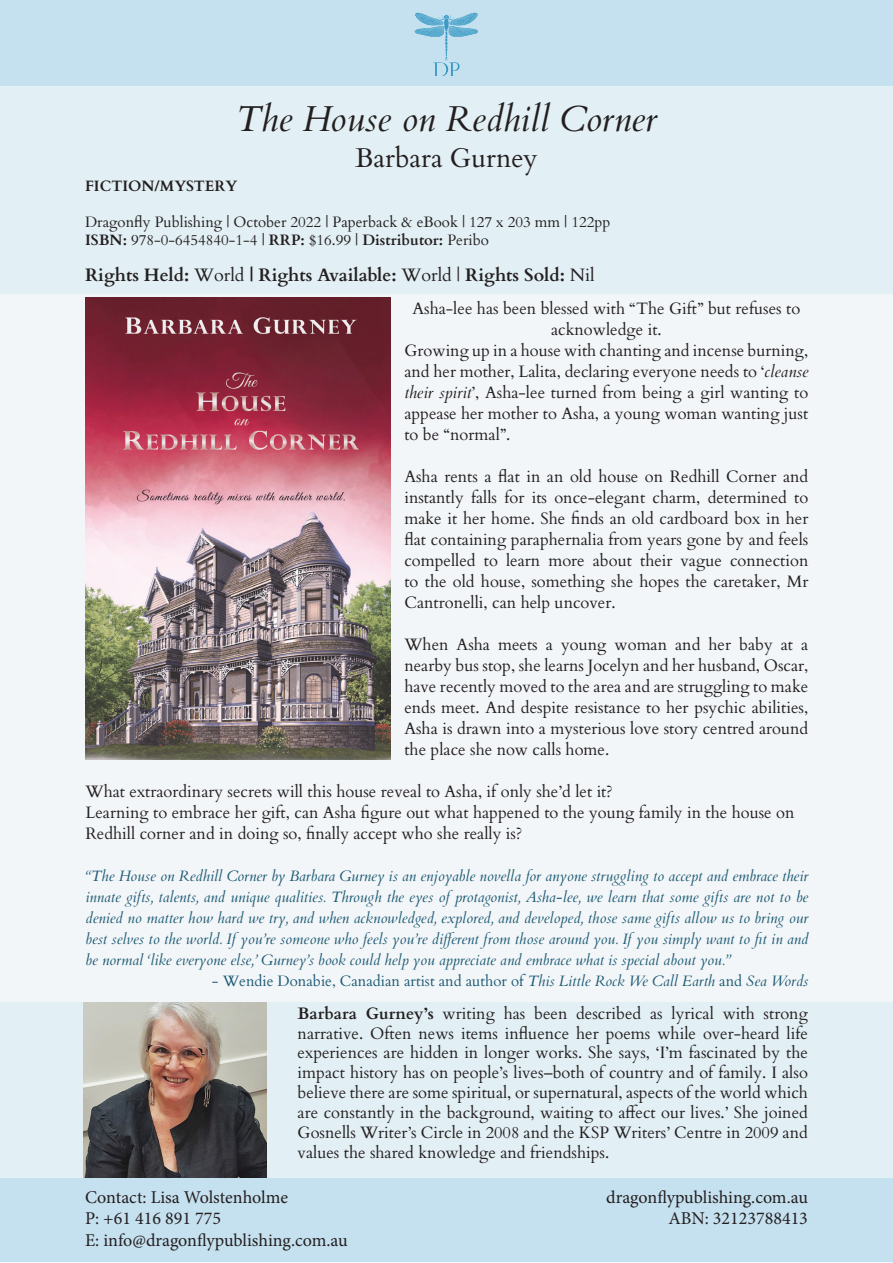
<style>
.page{position:relative;width:893px;height:1263px;background:#f3f6f8}
.page>*{position:absolute;margin:0;border:0;box-sizing:border-box;transform-origin:0 0}
.t1{font:italic 36px "Cardo";color:#231f20}
.t2{font:27px "Cardo";color:#231f20}
.t3{font:18px/21.6px "Minion Pro";color:#231f20}
.t4{font:700 18px "Cardo";color:#231f20}
.t5{font:16.5px/21px "Cardo";color:#231f20;text-align:justify}
.t6{font:italic 15px/21px "Cardo";color:#1c5a74;text-align:justify}
.t7{font:15px "Cardo";color:#231f20}
.t8{font:15px "Cardo";color:#1c5a74}
.t9{font:700 15px "Cardo";color:#231f20}
.s1{font-weight:700}
.s2{font-weight:400}
.s3{font-style:italic}
</style>
<div class="page">
<div style="left:0;top:1176px;width:893px;height:85px;background:#c5e0ef"></div>
<div style="left:0;top:0;width:893px;height:85px;background:#c5e0ef"></div>
<img style="left:414px;top:12px;width:64px;height:64px">
<div style="left:0;top:86px;width:893px;height:90px;background:#e2eff4"></div>
<div style="left:0;top:1002px;width:893px;height:176px;background:#e2eff4"></div>
<img style="left:84px;top:1002px;width:183px;height:176px">
<div style="left:0;top:176px;width:893px;height:117px;background:#e2eff4"></div>
<img style="left:85px;top:298px;width:306px;height:461px">
<p class="t1" style="left:236px;top:98px;width:422px">The House on Redhill Corner</p>
<p class="t2" style="left:355px;top:136px;width:184px">Barbara Gurney</p>
<p class="t9" style="left:85px;top:174px;width:154px">FICTION/MYSTERY</p>
<p class="t7" style="left:85px;top:210px;width:527px">Dragonfly Publishing | October 2022 | Paperback &amp; eBook | 127 x 203 mm | 122pp</p>
<p class="t7" style="left:85px;top:228px;width:405px"><span class="s1">ISBN:</span> 978-0-6454840-1-4 | <span class="s1">RRP:</span> $16.99 | <span class="s1">Distributor:</span> Peribo</p>
<p class="t4" style="left:85px;top:261px;width:511px">Rights Held: <span class="s2">World</span> | Rights Available: <span class="s2">World |</span> Rights Sold: <span class="s2">Nil</span></p>
<p class="t5" style="left:412px;top:297px;width:389px;text-align:center">Asha-lee has been blessed with “The Gift” but refuses to acknowledge it.</p>
<p class="t5" style="left:404px;top:339px;width:405px">Growing up in a house with chanting and incense burning, and her mother, Lalita, declaring everyone needs to ‘<span class="s3">cleanse their spirit</span>’, Asha-lee turned from being a girl wanting to appease her mother to Asha, a young woman wanting just to be “normal”.</p>
<p class="t5" style="left:404px;top:465px;width:405px">Asha rents a flat in an old house on Redhill Corner and instantly falls for its once-elegant charm, determined to make it her home. She finds an old cardboard box in her flat containing paraphernalia from years gone by and feels compelled to learn more about their vague connection to the old house, something she hopes the caretaker, Mr Cantronelli, can help uncover.</p>
<p class="t5" style="left:404px;top:633px;width:405px">When Asha meets a young woman and her baby at a nearby bus stop, she learns Jocelyn and her husband, Oscar, have recently moved to the area and are struggling to make ends meet. And despite resistance to her psychic abilities, Asha is drawn into a mysterious love story centred around the place she now calls home.</p>
<p class="t5" style="left:85px;top:780px;width:529px">What extraordinary secrets will this house reveal to Asha, if only she’d let it?</p>
<p class="t5" style="left:85px;top:801px;width:710px">Learning to embrace her gift, can Asha figure out what happened to the young family in the house on<br>Redhill corner and in doing so, finally accept who she really is?</p>
<p class="t6" style="left:85px;top:865px;width:724px">“The House on Redhill Corner by Barbara Gurney is an enjoyable novella for anyone struggling to accept and embrace their innate gifts, talents, and unique qualities. Through the eyes of protagonist, Asha-lee, we learn that some gifts are not to be denied no matter how hard we try, and when acknowledged, explored, and developed, those same gifts allow us to bring our best selves to the world. If you’re someone who feels you’re different from those around you. If you simply want to fit in and be normal ‘like everyone else,’ Gurney’s book could help you appreciate and embrace what is special about you.”</p>
<p class="t8" style="left:212px;top:969px;width:598px">- Wendie Donabie, Canadian artist and author of <span class="s3">This Little Rock We Call Earth</span> and <span class="s3">Sea Words</span></p>
<p class="t5" style="left:298px;top:1002px;width:512px;line-height:19.8px"><span class="s1">Barbara Gurney’s</span> writing has been described as lyrical with strong narrative. Often news items influence her poems while over-heard life experiences are hidden in longer works. She says, ‘I’m fascinated by the impact history has on people’s lives–both of country and of family. I also believe there are some spiritual, or supernatural, aspects of the world which are constantly in the background, waiting to affect our lives.’ She joined Gosnells Writer’s Circle in 2008 and the KSP Writers’ Centre in 2009 and values the shared knowledge and friendships.</p>
<p class="t3" style="left:85px;top:1186px;width:264px">Contact: Lisa Wolstenholme<br>P: +61 416 891 775<br>E: info@dragonflypublishing.com.au</p>
<p class="t3" style="left:606px;top:1186px;width:203px;text-align:right">dragonflypublishing.com.au<br>ABN: 32123788413</p>
</div>
